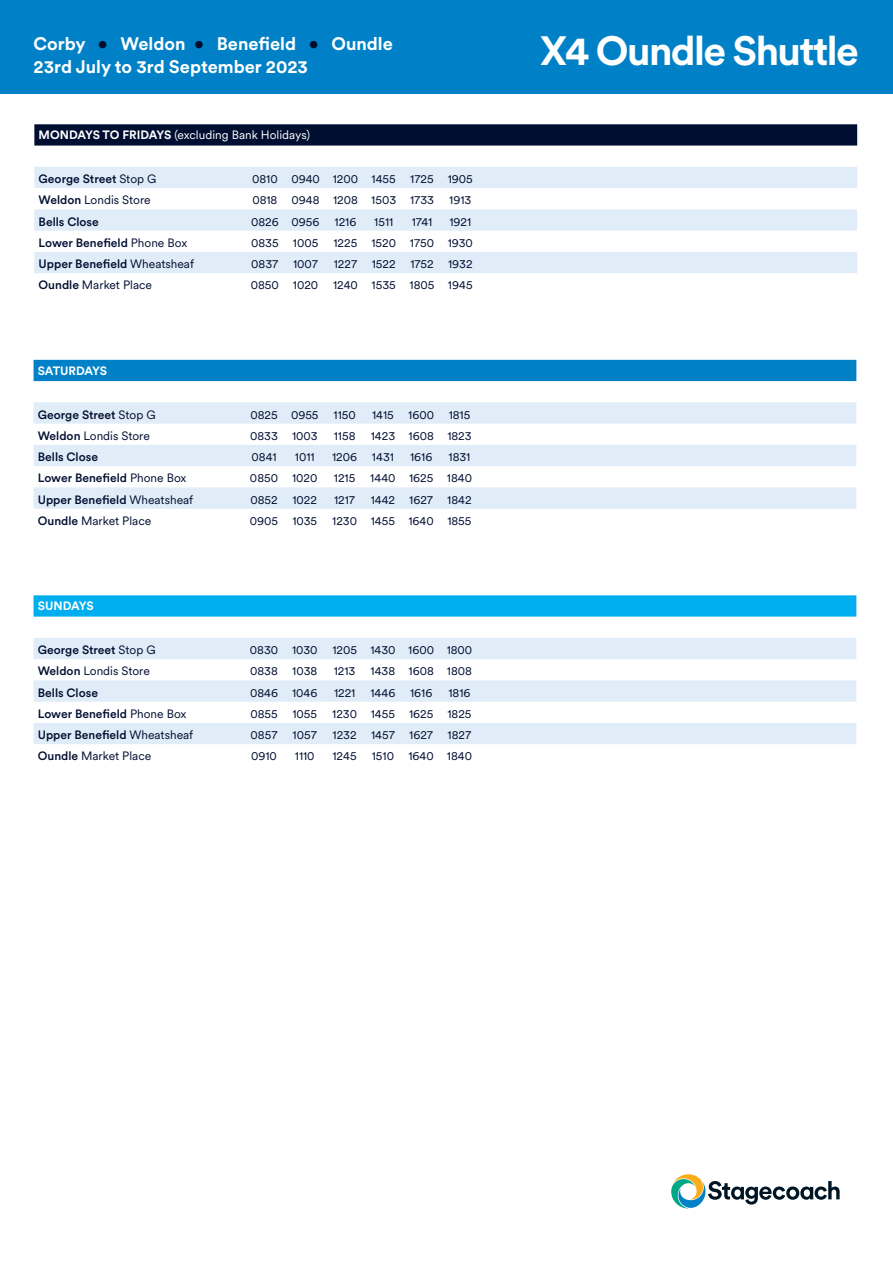
<style>
.page{position:relative;width:893px;height:1263px;background:#fff}
.page>*{position:absolute;margin:0;border:0;box-sizing:border-box;transform-origin:0 0}
.t1{font:700 40.5px "Stagecoach Circular";letter-spacing:-.04em;color:#fff}
.t2{font:700 18px "Stagecoach Circular";color:#fff}
.t3{font:12px "Stagecoach Circular";color:#000e31}
.t4{font:500 12px "Stagecoach Circular";color:#000e31}
.t5{font:12px "Stagecoach Circular";color:#fff}
.t6{font:700 12px "Stagecoach Circular";letter-spacing:-.02em;color:#fff}
.s1{color:#000e31}
.s2{font-weight:700}
.s3{font-weight:400}
.s4{font-weight:500}
</style>
<div class="page">
<svg style="left:671px;top:1174px;width:169px;height:35px"></svg>
<svg style="left:34px;top:124px;width:823px;height:22px;background:#081637"></svg>
<svg style="left:34px;top:167px;width:823px;height:106px;fill:#e0ecf7"></svg>
<div style="left:0;top:0;width:893px;height:94px;background:#0081c7"></div>
<div style="left:34px;top:360px;width:822px;height:21px;background:#0081c7"></div>
<svg style="left:34px;top:402px;width:822px;height:107px;fill:#e0ecf7"></svg>
<svg style="left:34px;top:595px;width:822px;height:22px;background:#08b0ef"></svg>
<svg style="left:34px;top:638px;width:822px;height:106px;fill:#e0ecf7"></svg>
<p class="t2" style="left:34px;top:31px;width:361px">Corby <span class="s1">•</span> Weldon <span class="s1">•</span> Benefield <span class="s1">•</span> Oundle</p>
<p class="t2" style="left:34px;top:54px;width:276px">23rd July to 3rd September 2023</p>
<p class="t5" style="left:39px;top:127px;width:273px"><span class="s2">MONDAYS TO FRIDAYS</span> (excluding Bank Holidays)</p>
<p class="t4" style="left:39px;top:171px;width:119px">George Street <span class="s3">Stop G</span></p>
<p class="t3" style="left:252px;top:171px;width:27px">0810</p>
<p class="t3" style="left:291px;top:171px;width:30px">0940</p>
<p class="t3" style="left:333px;top:171px;width:27px">1200</p>
<p class="t3" style="left:372px;top:171px;width:26px">1455</p>
<p class="t3" style="left:410px;top:171px;width:25px">1725</p>
<p class="t3" style="left:448px;top:171px;width:27px">1905</p>
<p class="t3" style="left:39px;top:192px;width:114px"><span class="s4">Weldon</span> Londis Store</p>
<p class="t3" style="left:252px;top:192px;width:27px">0818</p>
<p class="t3" style="left:292px;top:192px;width:30px">0948</p>
<p class="t3" style="left:333px;top:192px;width:26px">1208</p>
<p class="t3" style="left:371px;top:192px;width:26px">1503</p>
<p class="t3" style="left:410px;top:192px;width:26px">1733</p>
<p class="t3" style="left:449px;top:192px;width:24px">1913</p>
<p class="t4" style="left:39px;top:213px;width:62px">Bells Close</p>
<p class="t3" style="left:251px;top:213px;width:29px">0826</p>
<p class="t3" style="left:292px;top:213px;width:30px">0956</p>
<p class="t3" style="left:335px;top:213px;width:23px">1216</p>
<p class="t3" style="left:374px;top:213px;width:20px">1511</p>
<p class="t3" style="left:412px;top:213px;width:22px">1741</p>
<p class="t3" style="left:449px;top:213px;width:23px">1921</p>
<p class="t4" style="left:39px;top:234px;width:150px">Lower Benefield <span class="s3">Phone Box</span></p>
<p class="t3" style="left:251px;top:235px;width:29px">0835</p>
<p class="t3" style="left:293px;top:235px;width:27px">1005</p>
<p class="t3" style="left:334px;top:235px;width:25px">1225</p>
<p class="t3" style="left:371px;top:235px;width:26px">1520</p>
<p class="t3" style="left:410px;top:235px;width:26px">1750</p>
<p class="t3" style="left:448px;top:235px;width:27px">1930</p>
<p class="t4" style="left:39px;top:256px;width:157px">Upper Benefield <span class="s3">Wheatsheaf</span></p>
<p class="t3" style="left:251px;top:256px;width:29px">0837</p>
<p class="t3" style="left:293px;top:256px;width:27px">1007</p>
<p class="t3" style="left:334px;top:256px;width:25px">1227</p>
<p class="t3" style="left:372px;top:256px;width:25px">1522</p>
<p class="t3" style="left:410px;top:256px;width:25px">1752</p>
<p class="t3" style="left:448px;top:256px;width:26px">1932</p>
<p class="t3" style="left:39px;top:277px;width:115px"><span class="s4">Oundle</span> Market Place</p>
<p class="t3" style="left:251px;top:277px;width:30px">0850</p>
<p class="t3" style="left:293px;top:277px;width:27px">1020</p>
<p class="t3" style="left:333px;top:277px;width:26px">1240</p>
<p class="t3" style="left:372px;top:277px;width:26px">1535</p>
<p class="t3" style="left:410px;top:277px;width:26px">1805</p>
<p class="t3" style="left:448px;top:277px;width:26px">1945</p>
<p class="t6" style="left:38px;top:362px;width:71px">SATURDAYS</p>
<p class="t4" style="left:38px;top:406px;width:119px">George Street <span class="s3">Stop G</span></p>
<p class="t3" style="left:250px;top:406px;width:29px">0825</p>
<p class="t3" style="left:291px;top:406px;width:29px">0955</p>
<p class="t3" style="left:334px;top:406px;width:24px">1150</p>
<p class="t3" style="left:372px;top:406px;width:23px">1415</p>
<p class="t3" style="left:408px;top:406px;width:27px">1600</p>
<p class="t3" style="left:449px;top:406px;width:23px">1815</p>
<p class="t3" style="left:38px;top:428px;width:114px"><span class="s4">Weldon</span> Londis Store</p>
<p class="t3" style="left:250px;top:428px;width:29px">0833</p>
<p class="t3" style="left:292px;top:428px;width:27px">1003</p>
<p class="t3" style="left:334px;top:428px;width:23px">1158</p>
<p class="t3" style="left:371px;top:428px;width:26px">1423</p>
<p class="t3" style="left:409px;top:428px;width:27px">1608</p>
<p class="t3" style="left:447px;top:428px;width:26px">1823</p>
<p class="t4" style="left:38px;top:449px;width:62px">Bells Close</p>
<p class="t3" style="left:252px;top:449px;width:27px">0841</p>
<p class="t3" style="left:295px;top:449px;width:21px">1011</p>
<p class="t3" style="left:332px;top:449px;width:27px">1206</p>
<p class="t3" style="left:372px;top:449px;width:23px">1431</p>
<p class="t3" style="left:410px;top:449px;width:24px">1616</p>
<p class="t3" style="left:449px;top:449px;width:23px">1831</p>
<p class="t4" style="left:38px;top:470px;width:150px">Lower Benefield <span class="s3">Phone Box</span></p>
<p class="t3" style="left:250px;top:470px;width:30px">0850</p>
<p class="t3" style="left:292px;top:470px;width:27px">1020</p>
<p class="t3" style="left:334px;top:470px;width:23px">1215</p>
<p class="t3" style="left:370px;top:470px;width:27px">1440</p>
<p class="t3" style="left:409px;top:470px;width:26px">1625</p>
<p class="t3" style="left:447px;top:470px;width:27px">1840</p>
<p class="t4" style="left:38px;top:491px;width:157px">Upper Benefield <span class="s3">Wheatsheaf</span></p>
<p class="t3" style="left:250px;top:491px;width:29px">0852</p>
<p class="t3" style="left:292px;top:491px;width:26px">1022</p>
<p class="t3" style="left:334px;top:491px;width:23px">1217</p>
<p class="t3" style="left:371px;top:491px;width:26px">1442</p>
<p class="t3" style="left:409px;top:491px;width:25px">1627</p>
<p class="t3" style="left:447px;top:491px;width:26px">1842</p>
<p class="t3" style="left:38px;top:513px;width:115px"><span class="s4">Oundle</span> Market Place</p>
<p class="t3" style="left:250px;top:513px;width:30px">0905</p>
<p class="t3" style="left:292px;top:513px;width:26px">1035</p>
<p class="t3" style="left:332px;top:513px;width:26px">1230</p>
<p class="t3" style="left:371px;top:513px;width:26px">1455</p>
<p class="t3" style="left:408px;top:513px;width:27px">1640</p>
<p class="t3" style="left:447px;top:513px;width:26px">1855</p>
<p class="t6" style="left:38px;top:598px;width:57px">SUNDAYS</p>
<p class="t4" style="left:38px;top:642px;width:119px">George Street <span class="s3">Stop G</span></p>
<p class="t3" style="left:250px;top:642px;width:30px">0830</p>
<p class="t3" style="left:292px;top:642px;width:27px">1030</p>
<p class="t3" style="left:332px;top:642px;width:26px">1205</p>
<p class="t3" style="left:370px;top:642px;width:27px">1430</p>
<p class="t3" style="left:408px;top:642px;width:27px">1600</p>
<p class="t3" style="left:447px;top:642px;width:27px">1800</p>
<p class="t3" style="left:38px;top:663px;width:114px"><span class="s4">Weldon</span> Londis Store</p>
<p class="t3" style="left:250px;top:663px;width:29px">0838</p>
<p class="t3" style="left:292px;top:663px;width:27px">1038</p>
<p class="t3" style="left:334px;top:663px;width:23px">1213</p>
<p class="t3" style="left:371px;top:663px;width:26px">1438</p>
<p class="t3" style="left:409px;top:663px;width:27px">1608</p>
<p class="t3" style="left:447px;top:663px;width:27px">1808</p>
<p class="t4" style="left:38px;top:684px;width:62px">Bells Close</p>
<p class="t3" style="left:250px;top:684px;width:30px">0846</p>
<p class="t3" style="left:292px;top:684px;width:27px">1046</p>
<p class="t3" style="left:334px;top:684px;width:23px">1221</p>
<p class="t3" style="left:370px;top:684px;width:26px">1446</p>
<p class="t3" style="left:410px;top:684px;width:24px">1616</p>
<p class="t3" style="left:448px;top:684px;width:24px">1816</p>
<p class="t4" style="left:38px;top:705px;width:150px">Lower Benefield <span class="s3">Phone Box</span></p>
<p class="t3" style="left:250px;top:706px;width:29px">0855</p>
<p class="t3" style="left:292px;top:706px;width:26px">1055</p>
<p class="t3" style="left:332px;top:706px;width:26px">1230</p>
<p class="t3" style="left:371px;top:706px;width:26px">1455</p>
<p class="t3" style="left:409px;top:706px;width:26px">1625</p>
<p class="t3" style="left:447px;top:706px;width:26px">1825</p>
<p class="t4" style="left:38px;top:727px;width:157px">Upper Benefield <span class="s3">Wheatsheaf</span></p>
<p class="t3" style="left:251px;top:727px;width:29px">0857</p>
<p class="t3" style="left:293px;top:727px;width:26px">1057</p>
<p class="t3" style="left:333px;top:727px;width:26px">1232</p>
<p class="t3" style="left:371px;top:727px;width:25px">1457</p>
<p class="t3" style="left:409px;top:727px;width:25px">1627</p>
<p class="t3" style="left:448px;top:727px;width:25px">1827</p>
<p class="t3" style="left:38px;top:748px;width:115px"><span class="s4">Oundle</span> Market Place</p>
<p class="t3" style="left:251px;top:748px;width:27px">0910</p>
<p class="t3" style="left:295px;top:748px;width:21px">1110</p>
<p class="t3" style="left:333px;top:748px;width:26px">1245</p>
<p class="t3" style="left:372px;top:748px;width:24px">1510</p>
<p class="t3" style="left:408px;top:748px;width:27px">1640</p>
<p class="t3" style="left:447px;top:748px;width:27px">1840</p>
<p class="t1" style="left:540px;top:23px;width:320px">X4 Oundle Shuttle</p>
</div>
